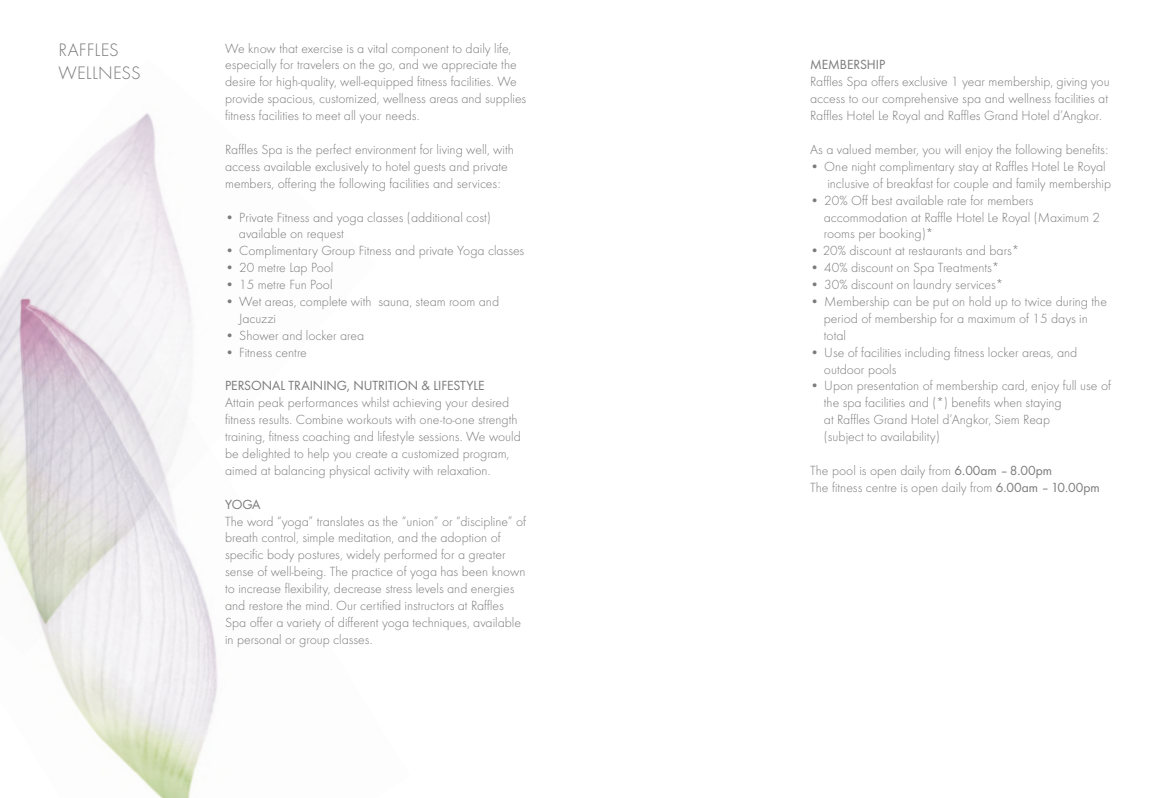
<style>
.page{position:relative;width:1170px;height:798px;background:#fff}
.page>*{position:absolute;margin:0;border:0;box-sizing:border-box;transform-origin:0 0}
.t1{font:300 18.75px/22.5px "Futura";letter-spacing:.01em;color:#7b7a7c}
.t2{font:300 13.75px/16.9px "Futura";color:#7b7a7c}
.t3{font:13.75px "Futura Boo";color:#7b7a7c}
.s1{font-family:"Futura Boo";font-weight:400}
</style>
<div class="page">
<img style="left:38px;top:113px;width:131px;height:109px">
<img style="left:0;top:222px;width:218px;height:575px">
<h1 class="t1" style="left:58px;top:38px;width:84px">RAFFLES<br>WELLNESS</h1>
<p class="t2" style="left:225px;top:39px;width:303px">We know that exercise is a vital component to daily life, especially for travelers on the go, and we appreciate the desire for high-quality, well-equipped fitness facilities. We provide spacious, customized, wellness areas and supplies fitness facilities to meet all your needs.</p>
<p class="t2" style="left:225px;top:140px;width:290px">Raffles Spa is the perfect environment for living well, with access available exclusively to hotel guests and private members, offering the following facilities and services:</p>
<p class="t2" style="left:239px;top:208px;width:253px;text-indent:-14px">• Private Fitness and yoga classes (additional cost) available on request</p>
<p class="t2" style="left:225px;top:242px;width:301px">• Complimentary Group Fitness and private Yoga classes</p>
<p class="t2" style="left:225px;top:259px;width:110px">• 20 metre Lap Pool</p>
<p class="t2" style="left:225px;top:275px;width:109px">• 15 metre Fun Pool</p>
<p class="t2" style="left:239px;top:292px;width:262px;text-indent:-14px">• Wet areas, complete with sauna, steam room and<br>Jacuzzi</p>
<p class="t2" style="left:225px;top:326px;width:141px">• Shower and locker area</p>
<p class="t2" style="left:225px;top:343px;width:83px">• Fitness centre</p>
<p class="t3" style="left:225px;top:376px;width:261px">PERSONAL TRAINING, NUTRITION &amp; LIFESTYLE</p>
<p class="t2" style="left:225px;top:394px;width:297px">Attain peak performances whilst achieving your desired fitness results. Combine workouts with one-to-one strength training, fitness coaching and lifestyle sessions. We would be delighted to help you create a customized program, aimed at balancing physical activity with relaxation.</p>
<p class="t3" style="left:225px;top:494px;width:37px">YOGA</p>
<p class="t2" style="left:225px;top:512px;width:302px">The word “yoga” translates as the “union” or “discipline” of breath control, simple meditation, and the adoption of specific body postures, widely performed for a greater sense of well-being. The practice of yoga has been known to increase flexibility, decrease stress levels and energies and restore the mind. Our certified instructors at Raffles Spa offer a variety of different yoga techniques, available in personal or group classes.</p>
<p class="t3" style="left:810px;top:55px;width:77px">MEMBERSHIP</p>
<p class="t2" style="left:810px;top:73px;width:301px">Raffles Spa offers exclusive 1 year membership, giving you access to our comprehensive spa and wellness facilities at<br>Raffles Hotel Le Royal and Raffles Grand Hotel d’Angkor.</p>
<p class="t2" style="left:810px;top:140px;width:299px">As a valued member, you will enjoy the following benefits:</p>
<p class="t2" style="left:827px;top:157px;width:285px;text-indent:-17px">• One night complimentary stay at Raffles Hotel Le Royal inclusive of breakfast for couple and family membership</p>
<p class="t2" style="left:823px;top:191px;width:278px;text-indent:-14px">• 20% Off best available rate for members accommodation at Raffle Hotel Le Royal (Maximum 2 rooms per booking)*</p>
<p class="t2" style="left:810px;top:242px;width:211px">• 20% discount at restaurants and bars*</p>
<p class="t2" style="left:810px;top:259px;width:191px">• 40% discount on Spa Treatments*</p>
<p class="t2" style="left:810px;top:275px;width:195px">• 30% discount on laundry services*</p>
<p class="t2" style="left:823px;top:292px;width:284px;text-indent:-14px">• Membership can be put on hold up to twice during the period of membership for a maximum of 15 days in total</p>
<p class="t2" style="left:823px;top:343px;width:255px;text-indent:-14px">• Use of facilities including fitness locker areas, and outdoor pools</p>
<p class="t2" style="left:823px;top:377px;width:289px;text-indent:-14px">• Upon presentation of membership card, enjoy full use of the spa facilities and (*) benefits when staying<br>at Raffles Grand Hotel d’Angkor, Siem Reap<br>(subject to availability)</p>
<p class="t2" style="left:810px;top:461px;width:291px">The pool is open daily from <span class="s1">6.00am – 8.00pm<br></span>The fitness centre is open daily from <span class="s1">6.00am – 10.00pm</span></p>
</div>
